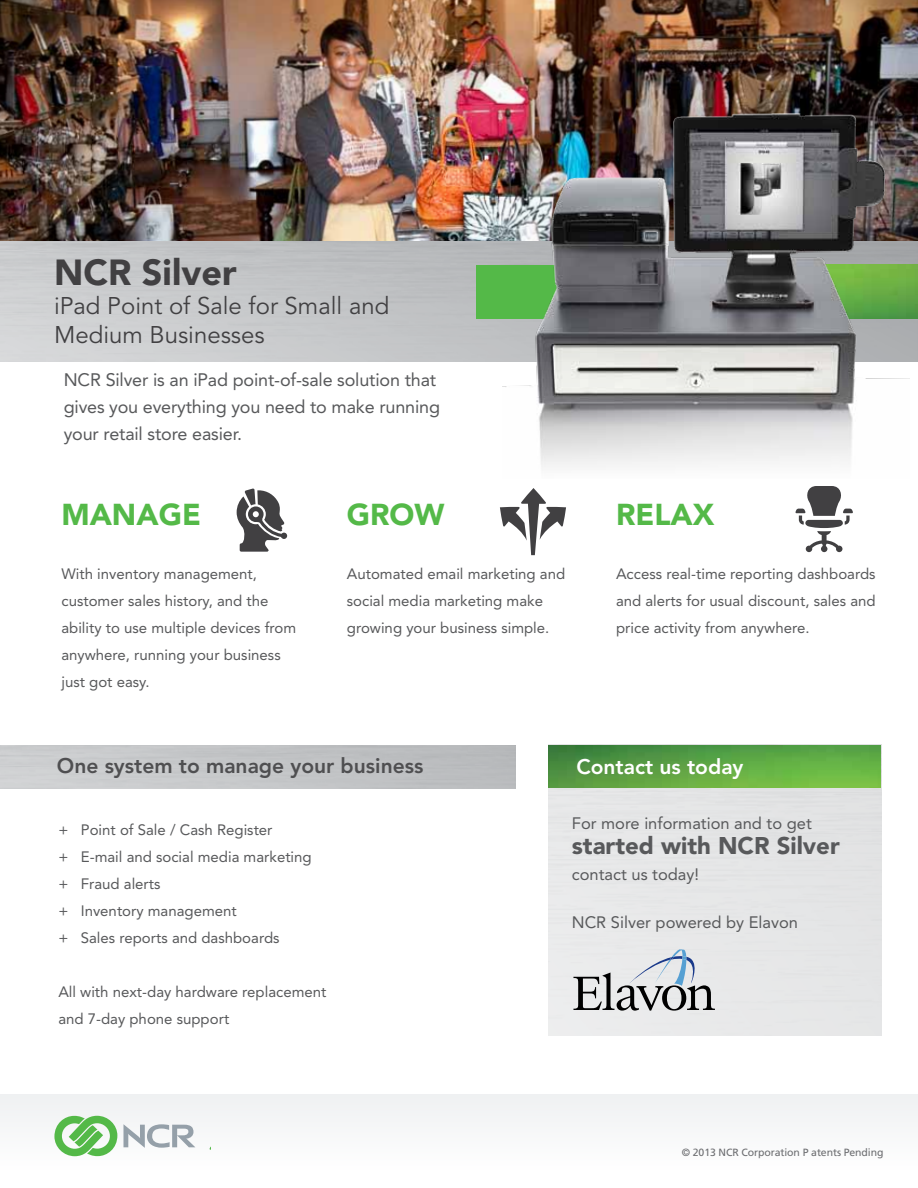
<style>
.page{position:relative;width:918px;height:1188px;background:#fff}
.page>*{position:absolute;margin:0;border:0;box-sizing:border-box;transform-origin:0 0}
.t1{font:900 36px "Avenir LT Std";color:#414042}
.t2{font:900 30px "Avenir LT Std";color:#54b948}
.t3{font:24px/28.8px "Avenir LT Std";color:#414042}
.t4{font:900 24px "Avenir LT Std";color:#58595b}
.t5{font:800 21px "Avenir LT Std";color:#4f4f51}
.t6{font:800 21px "Avenir LT Std";color:#fff}
.t7{font:18px/27px "Avenir LT Std";letter-spacing:-.01em;color:#58595b}
.t8{font:16.5px "Avenir LT Std";color:#58595b}
.t9{font:15px/27px "Avenir LT Std";color:#58595b}
.t10{font:10.5px "Frutiger LT Std";letter-spacing:-.01em;color:#6d6e71}
</style>
<div class="page">
<img style="left:0;top:0;width:918px;height:241px">
<img style="left:0;top:241px;width:918px;height:121px">
<div style="left:476px;top:265px;width:442px;height:54px;background:#54b948"></div>
<img style="left:910px;top:265px;width:8px;height:54px">
<img style="left:502px;top:94px;width:408px;height:374px">
<div style="left:0;top:1094px;width:918px;height:94px;background:#f8f9fa"></div>
<svg style="left:123px;top:1124px;width:72px;height:24px"></svg>
<svg style="left:54px;top:1116px;width:63px;height:40px"></svg>
<svg style="left:500px;top:488px;width:66px;height:67px"></svg>
<svg style="left:237px;top:488px;width:50px;height:64px"></svg>
<svg style="left:795px;top:486px;width:58px;height:66px"></svg>
<div style="left:548px;top:787px;width:333px;height:249px;background:#e6e6e7"></div>
<svg style="left:548px;top:787px;width:332px;height:1px"></svg>
<img style="left:548px;top:745px;width:333px;height:42px">
<svg style="left:573px;top:949px;width:142px;height:62px;background:#bfc2c5"></svg>
<h1 class="t1" style="left:54px;top:251px;width:184px">NCR Silver</h1>
<h3 class="t3" style="left:54px;top:292px;width:337px">iPad Point of Sale for Small and<br>Medium Businesses</h3>
<p class="t7" style="left:64px;top:367px;width:378px">NCR Silver is an iPad point-of-sale solution that gives you everything you need to make running your retail store easier.</p>
<h2 class="t2" style="left:61px;top:496px;width:141px">MANAGE</h2>
<p class="t9" style="left:61px;top:560px;width:236px">With inventory management, customer sales history, and the ability to use multiple devices from anywhere, running your business just got easy.</p>
<h2 class="t2" style="left:347px;top:496px;width:99px">GROW</h2>
<p class="t9" style="left:347px;top:560px;width:220px">Automated email marketing and social media marketing make growing your business simple.</p>
<h2 class="t2" style="left:616px;top:496px;width:100px">RELAX</h2>
<p class="t9" style="left:616px;top:560px;width:261px;text-align:justify">Access real-time reporting dashboards and alerts for usual discount, sales and price activity from anywhere.</p>
<h3 class="t5" style="left:57px;top:753px;width:368px">One system to manage your business</h3>
<p class="t9" style="left:58px;top:817px;width:255px">+ Point of Sale / Cash Register<br>+ E-mail and social media marketing + Fraud alerts<br>+ Inventory management<br>+ Sales reports and dashboards</p>
<p class="t9" style="left:58px;top:979px;width:270px">All with next-day hardware replacement and 7-day phone support</p>
<h3 class="t6" style="left:576px;top:754px;width:169px">Contact us today</h3>
<p class="t8" style="left:572px;top:814px;width:242px">For more information and to get</p>
<h3 class="t4" style="left:572px;top:832px;width:269px">started with NCR Silver</h3>
<p class="t8" style="left:572px;top:865px;width:129px">contact us today!</p>
<p class="t8" style="left:572px;top:913px;width:228px">NCR Silver powered by Elavon</p>
<p class="t10" style="left:682px;top:1146px;width:203px">© 2013 NCR Corporation P atents Pending</p>
</div>
